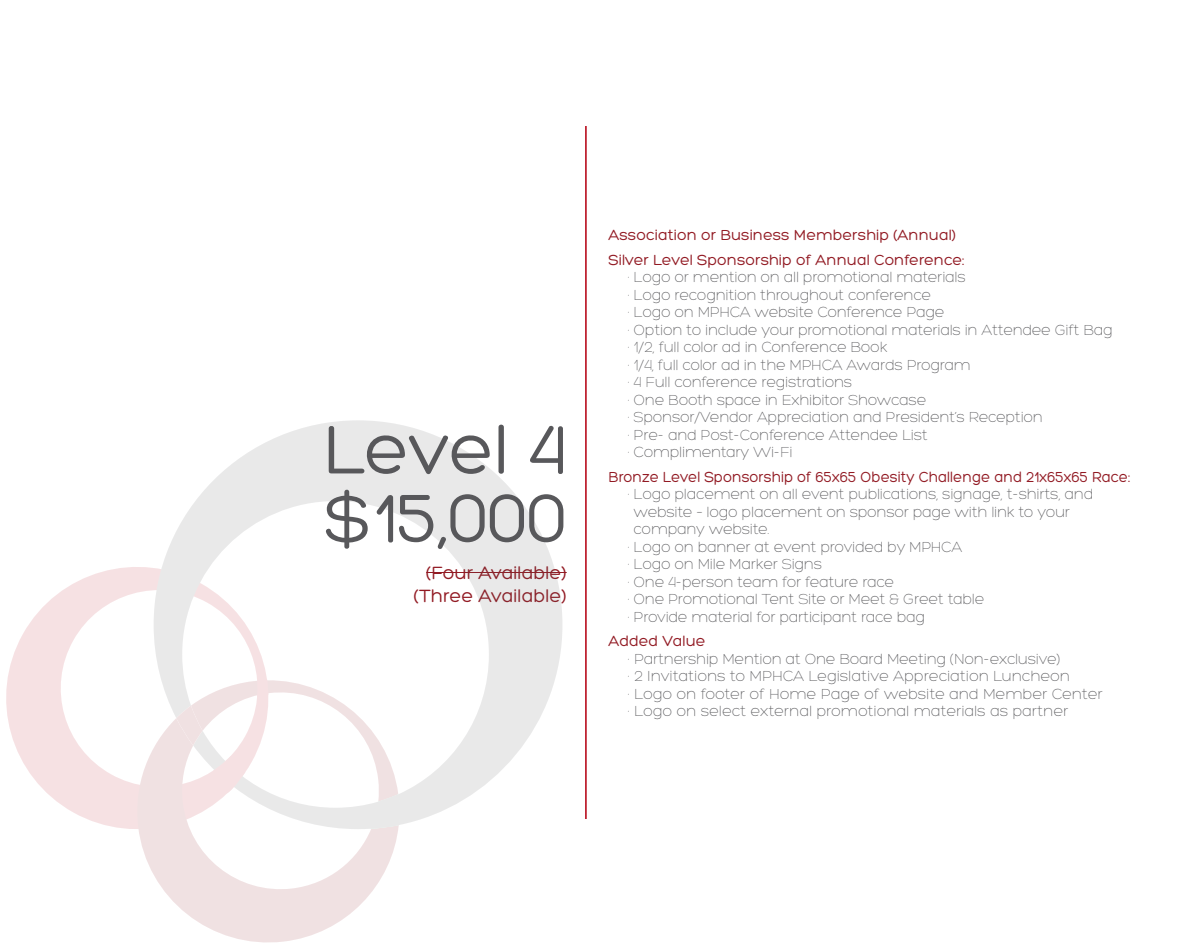
<style>
.page{position:relative;width:1197px;height:945px;background:#fff}
.page>*{position:absolute;margin:0;border:0;box-sizing:border-box;transform-origin:0 0}
.t1{font:73.5px/68.2px "Hero";color:#58585b}
.t2{font:19.25px/22.8px "Hero";color:#921a23;text-align:right}
.t3{font:300 15.75px/17.5px "Hero";letter-spacing:-.01em;color:#58585b}
.t4{font:15.75px/24.5px "Hero";color:#921a23}
.t5{font:15.75px "Hero";color:#921a23;scale:.94 1}
</style>
<div class="page">
<hr style="left:585px;top:126px;width:2px;height:693px;background:#be202f">
<hr style="left:426px;top:572px;width:141px;height:1px;background:#921a23">
<svg style="left:6px;top:567px;width:148px;height:262px"></svg>
<svg style="left:154px;top:420px;width:408px;height:405px"></svg>
<svg style="left:133px;top:718px;width:265px;height:225px;fill:#f2e1e3"></svg>
<svg style="left:176px;top:673px;width:225px;height:156px"></svg>
<h1 class="t1" style="left:323px;top:416px;width:245px">Level 4 $15,000</h1>
<p class="t2" style="left:414px;top:561px;width:154px">(Four Available) (Three Available)</p>
<p class="t4" style="left:609px;top:223px;width:358px">Association or Business Membership (Annual)<br>Silver Level Sponsorship of Annual Conference:</p>
<p class="t3" style="left:628px;top:269px;width:486px">· Logo or mention on all promotional materials<br>· Logo recognition throughout conference<br>· Logo on MPHCA website Conference Page<br>· Option to include your promotional materials in Attendee Gift Bag · 1/2, full color ad in Conference Book<br>· 1/4, full color ad in the MPHCA Awards Program<br>· 4 Full conference registrations<br>· One Booth space in Exhibitor Showcase<br>· Sponsor/Vendor Appreciation and President’s Reception<br>· Pre- and Post-Conference Attendee List<br>· Complimentary Wi-Fi</p>
<p class="t5" style="left:609px;top:469px;width:557px">Bronze Level Sponsorship of 65x65 Obesity Challenge and 21x65x65 Race:</p>
<p class="t3" style="left:628px;top:486px;width:467px">· Logo placement on all event publications, signage, t-shirts, and</p>
<p class="t3" style="left:634px;top:503px;width:438px">website – logo placement on sponsor page with link to your</p>
<p class="t3" style="left:634px;top:521px;width:138px">company website.</p>
<p class="t3" style="left:628px;top:538px;width:336px">· Logo on banner at event provided by MPHCA</p>
<p class="t3" style="left:628px;top:556px;width:196px">· Logo on Mile Marker Signs</p>
<p class="t3" style="left:628px;top:573px;width:268px">· One 4-person team for feature race</p>
<p class="t3" style="left:628px;top:591px;width:358px">· One Promotional Tent Site or Meet &amp; Greet table</p>
<p class="t3" style="left:628px;top:608px;width:299px">· Provide material for participant race bag</p>
<p class="t4" style="left:609px;top:629px;width:99px">Added Value</p>
<p class="t3" style="left:628px;top:650px;width:476px">· Partnership Mention at One Board Meeting (Non-exclusive)<br>· 2 Invitations to MPHCA Legislative Appreciation Luncheon<br>· Logo on footer of Home Page of website and Member Center · Logo on select external promotional materials as partner</p>
</div>
